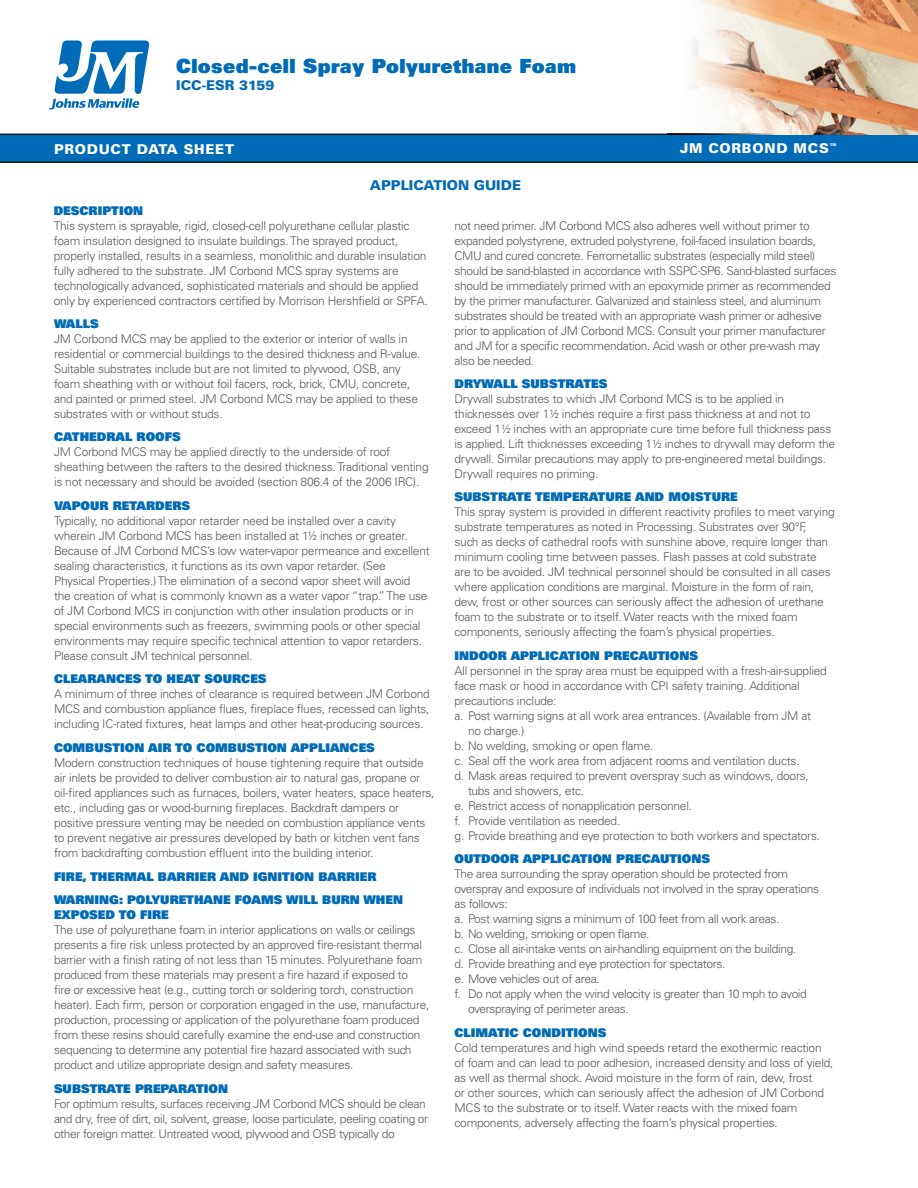
<style>
.page{position:relative;width:918px;height:1188px;background:#fff}
.page>*{position:absolute;margin:0;border:0;box-sizing:border-box;transform-origin:0 0}
.t1{font:19.5px "Univers LT Std X Black";letter-spacing:.02em;color:#006bb6}
.t2{font:900 13.5px "Univers LT Std";letter-spacing:.055em;color:#fff}
.t3{font:900 13.5px "Univers LT Std";color:#006bb6}
.t4{font:300 12px/15px "Univers LT Std";letter-spacing:-.02em;color:#57585a}
.t5{font:12px/23.7px "Univers LT Std X Black";color:#006bb6}
</style>
<div class="page">
<div style="left:0;top:134px;width:918px;height:28px;background:#006bb6"></div>
<hr style="left:0;top:134px;width:918px;height:1px;background:#231f20">
<hr style="left:0;top:162px;width:918px;height:1px;background:#231f20">
<svg style="left:49px;top:41px;width:100px;height:68px"></svg>
<img style="left:668px;top:0;width:250px;height:135px">
<h1 class="t1" style="left:176px;top:54px;width:402px">Closed-cell Spray Polyurethane Foam</h1>
<p class="t3" style="left:176px;top:76px;width:100px">ICC-ESR 3159</p>
<p class="t2" style="left:54px;top:141px;width:182px">PRODUCT DATA SHEET</p>
<p class="t3" style="left:370px;top:177px;width:153px">APPLICATION GUIDE</p>
<p class="t2" style="left:680px;top:140px;width:158px">JM CORBOND MCS<sup>™</sup></p>
<p class="t5" style="left:54px;top:199px;width:91px">DESCRIPTION</p>
<p class="t4" style="left:54px;top:218px;width:376px">This system is sprayable, rigid, closed-cell polyurethane cellular plastic foam insulation designed to insulate buildings.The sprayed product, properly installed, results in a seamless, monolithic and durable insulation fully adhered to the substrate. JM Corbond MCS spray systems are technologically advanced, sophisticated materials and should be applied only by experienced contractors certified by Morrison Hershfield or SPFA.</p>
<p class="t5" style="left:54px;top:311px;width:46px">WALLS</p>
<p class="t4" style="left:54px;top:331px;width:368px">JM Corbond MCS may be applied to the exterior or interior of walls in residential or commercial buildings to the desired thickness and R-value.<br>Suitable substrates include but are not limited to plywood, OSB, any foam sheathing with or without foil facers, rock, brick, CMU, concrete, and painted or primed steel. JM Corbond MCS may be applied to these substrates with or without studs.</p>
<p class="t5" style="left:54px;top:425px;width:128px">CATHEDRAL ROOFS</p>
<p class="t4" style="left:54px;top:444px;width:376px">JM Corbond MCS may be applied directly to the underside of roof sheathing between the rafters to the desired thickness. Traditional venting is not necessary and should be avoided (section 806.4 of the 2006 IRC).</p>
<p class="t5" style="left:54px;top:493px;width:138px">VAPOUR RETARDERS</p>
<p class="t4" style="left:54px;top:513px;width:377px">Typically, no additional vapor retarder need be installed over a cavity wherein JM Corbond MCS has been installed at 1½ inches or greater.<br>Because of JM Corbond MCS’s low water-vapor permeance and excellent sealing characteristics, it functions as its own vapor retarder. (See Physical Properties.) The elimination of a second vapor sheet will avoid the creation of what is commonly known as a water vapor “trap.” The use of JM Corbond MCS in conjunction with other insulation products or in special environments such as freezers, swimming pools or other special environments may require specific technical attention to vapor retarders.<br>Please consult JM technical personnel.</p>
<p class="t5" style="left:54px;top:667px;width:214px">CLEARANCES TO HEAT SOURCES</p>
<p class="t4" style="left:54px;top:687px;width:377px;text-align:justify">A minimum of three inches of clearance is required between JM Corbond MCS and combustion appliance flues, fireplace flues, recessed can lights, including IC-rated fixtures, heat lamps and other heat-producing sources.</p>
<p class="t5" style="left:54px;top:736px;width:322px">COMBUSTION AIR TO COMBUSTION APPLIANCES</p>
<p class="t4" style="left:54px;top:755px;width:382px">Modern construction techniques of house tightening require that outside air inlets be provided to deliver combustion air to natural gas, propane or oil-fired appliances such as furnaces, boilers, water heaters, space heaters, etc., including gas or wood-burning fireplaces. Backdraft dampers or positive pressure venting may be needed on combustion appliance vents to prevent negative air pressures developed by bath or kitchen vent fans from backdrafting combustion effluent into the building interior.</p>
<p class="t5" style="left:54px;top:864px;width:351px">FIRE, THERMAL BARRIER AND IGNITION BARRIER<br>WARNING: POLYURETHANE FOAMS WILL BURN WHEN</p>
<p class="t5" style="left:54px;top:903px;width:116px">EXPOSED TO FIRE</p>
<p class="t4" style="left:54px;top:923px;width:377px">The use of polyurethane foam in interior applications on walls or ceilings presents a fire risk unless protected by an approved fire-resistant thermal barrier with a finish rating of not less than 15 minutes. Polyurethane foam produced from these materials may present a fire hazard if exposed to<br>fire or excessive heat (e.g., cutting torch or soldering torch, construction heater). Each firm, person or corporation engaged in the use, manufacture, production, processing or application of the polyurethane foam produced from these resins should carefully examine the end-use and construction sequencing to determine any potential fire hazard associated with such product and utilize appropriate design and safety measures.</p>
<p class="t5" style="left:54px;top:1077px;width:176px">SUBSTRATE PREPARATION</p>
<p class="t4" style="left:54px;top:1096px;width:376px">For optimum results, surfaces receiving JM Corbond MCS should be clean and dry, free of dirt, oil, solvent, grease, loose particulate, peeling coating or other foreign matter. Untreated wood, plywood and OSB typically do</p>
<p class="t4" style="left:454px;top:219px;width:383px">not need primer. JM Corbond MCS also adheres well without primer to expanded polystyrene, extruded polystyrene, foil-faced insulation boards, CMU and cured concrete. Ferrometallic substrates (especially mild steel) should be sand-blasted in accordance with SSPC-SP6. Sand-blasted surfaces should be immediately primed with an epoxymide primer as recommended by the primer manufacturer. Galvanized and stainless steel, and aluminum substrates should be treated with an appropriate wash primer or adhesive prior to application of JM Corbond MCS. Consult your primer manufacturer and JM for a specific recommendation. Acid wash or other pre-wash may also be needed.</p>
<p class="t5" style="left:454px;top:371px;width:155px">DRYWALL SUBSTRATES</p>
<p class="t4" style="left:454px;top:391px;width:382px">Drywall substrates to which JM Corbond MCS is to be applied in thicknesses over 1½ inches require a first pass thickness at and not to exceed 1½ inches with an appropriate cure time before full thickness pass is applied. Lift thicknesses exceeding 1½ inches to drywall may deform the drywall. Similar precautions may apply to pre-engineered metal buildings.<br>Drywall requires no priming.</p>
<p class="t5" style="left:454px;top:485px;width:285px">SUBSTRATE TEMPERATURE AND MOISTURE</p>
<p class="t4" style="left:454px;top:504px;width:382px">This spray system is provided in different reactivity profiles to meet varying substrate temperatures as noted in Processing. Substrates over 90°F,<br>such as decks of cathedral roofs with sunshine above, require longer than minimum cooling time between passes. Flash passes at cold substrate are to be avoided. JM technical personnel should be consulted in all cases where application conditions are marginal. Moisture in the form of rain, dew, frost or other sources can seriously affect the adhesion of urethane foam to the substrate or to itself. Water reacts with the mixed foam components, seriously affecting the foam’s physical properties.</p>
<p class="t5" style="left:454px;top:643px;width:245px">INDOOR APPLICATION PRECAUTIONS</p>
<p class="t4" style="left:454px;top:663px;width:374px">All personnel in the spray area must be equipped with a fresh-air-supplied</p>
<p class="t4" style="left:454px;top:678px;width:347px">face mask or hood in accordance with CPI safety training. Additional</p>
<p class="t4" style="left:454px;top:693px;width:104px">precautions include:</p>
<p class="t4" style="left:454px;top:708px;width:358px">a. Post warning signs at all work area entrances. (Available from JM at</p>
<p class="t4" style="left:468px;top:723px;width:58px">no charge.)</p>
<p class="t4" style="left:454px;top:738px;width:200px">b. No welding, smoking or open flame.</p>
<p class="t4" style="left:454px;top:753px;width:347px">c. Seal off the work area from adjacent rooms and ventilation ducts.</p>
<p class="t4" style="left:454px;top:768px;width:356px">d. Mask areas required to prevent overspray such as windows, doors,</p>
<p class="t4" style="left:468px;top:783px;width:118px">tubs and showers, etc.</p>
<p class="t4" style="left:454px;top:798px;width:239px">e. Restrict access of nonapplication personnel.</p>
<p class="t4" style="left:454px;top:813px;width:167px">f. Provide ventilation as needed.</p>
<p class="t4" style="left:454px;top:828px;width:367px">g. Provide breathing and eye protection to both workers and spectators.</p>
<p class="t5" style="left:454px;top:847px;width:257px">OUTDOOR APPLICATION PRECAUTIONS</p>
<p class="t4" style="left:454px;top:867px;width:335px">The area surrounding the spray operation should be protected from</p>
<p class="t4" style="left:454px;top:882px;width:366px">overspray and exposure of individuals not involved in the spray operations</p>
<p class="t4" style="left:454px;top:897px;width:55px">as follows:</p>
<p class="t4" style="left:454px;top:912px;width:327px">a. Post warning signs a minimum of 100 feet from all work areas.</p>
<p class="t4" style="left:454px;top:927px;width:197px">b. No welding, smoking or open flame.</p>
<p class="t4" style="left:454px;top:942px;width:344px">c. Close all air-intake vents on air-handling equipment on the building.</p>
<p class="t4" style="left:454px;top:957px;width:272px">d. Provide breathing and eye protection for spectators.</p>
<p class="t4" style="left:454px;top:972px;width:147px">e. Move vehicles out of area.</p>
<p class="t4" style="left:454px;top:987px;width:354px">f. Do not apply when the wind velocity is greater than 10 mph to avoid</p>
<p class="t4" style="left:468px;top:1002px;width:162px">overspraying of perimeter areas.</p>
<p class="t5" style="left:454px;top:1021px;width:153px">CLIMATIC CONDITIONS</p>
<p class="t4" style="left:454px;top:1040px;width:381px">Cold temperatures and high wind speeds retard the exothermic reaction of foam and can lead to poor adhesion, increased density and loss of yield, as well as thermal shock. Avoid moisture in the form of rain, dew, frost<br>or other sources, which can seriously affect the adhesion of JM Corbond MCS to the substrate or to itself. Water reacts with the mixed foam components, adversely affecting the foam’s physical properties.</p>
</div>
